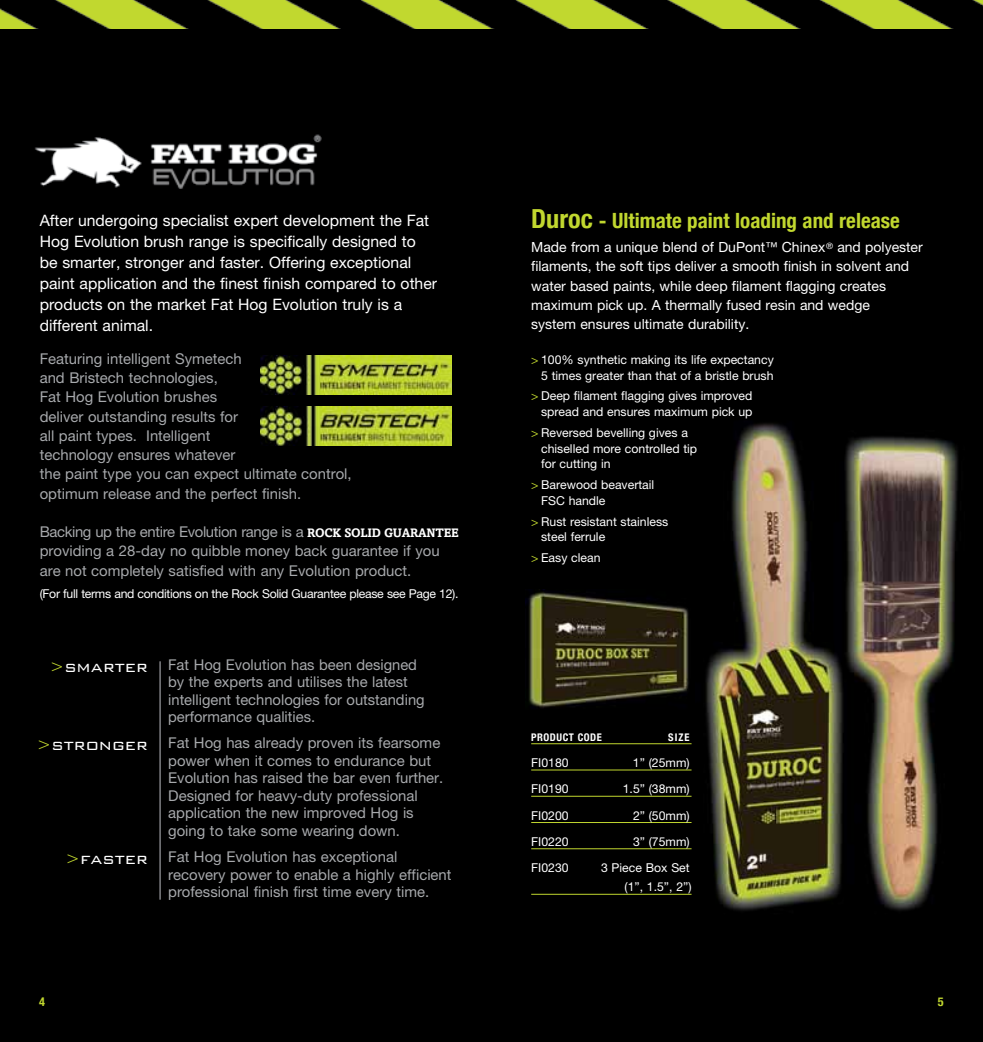
<style>
.page{position:relative;width:983px;height:1042px;background:#fff}
.page>*{position:absolute;margin:0;border:0;box-sizing:border-box;transform-origin:0 0}
.t1{font:700 condensed 21px "Helvetica Neue";color:#c1d72f}
.t2{font:300 19.25px "Bank Gothic BT";color:#fff}
.t3{font:15.75px/21px "Helvetica Neue";color:#fff}
.t4{font:14.88px/17.5px "Helvetica Neue";color:#a7a9ac}
.t5{font:14px/19.2px "Helvetica Neue";color:#fff}
.t6{font:12.25px/15.8px "Helvetica Neue";color:#fff;text-align:right}
.t7{font:12.25px "Helvetica Neue";letter-spacing:-.025em;color:#fff}
.t8{font:700 condensed 12.25px "Helvetica Neue";color:#c1d72f}
.t9{font:700 condensed 10.5px "Helvetica Neue";letter-spacing:.05em;color:#fff}
.s1{font-family:"Amasis";font-weight:700;font-size:12.25px;color:#fff}
.s2{font-size:17.5px;color:#c1d72f}
.s3{font-size:26.25px}
.s4{font-size:12.25px}
.s5{color:#c1d72f}
</style>
<div class="page">
<div style="left:0;top:12px;width:982px;height:1030px;background:#000"></div>
<hr style="left:159px;top:661px;width:2px;height:238px;background:#6d6e71">
<img style="left:35px;top:134px;width:287px;height:55px">
<img style="left:260px;top:407px;width:191px;height:39px">
<img style="left:0;top:0;width:982px;height:29px">
<hr style="left:531px;top:743px;width:160px;height:1px;background:#c1d72f">
<hr style="left:531px;top:769px;width:160px;height:1px;background:#c1d72f">
<hr style="left:531px;top:796px;width:160px;height:1px;background:#c1d72f">
<hr style="left:531px;top:822px;width:160px;height:1px;background:#c1d72f">
<hr style="left:531px;top:848px;width:160px;height:1px;background:#c1d72f">
<hr style="left:531px;top:894px;width:160px;height:1px;background:#c1d72f">
<img style="left:706px;top:423px;width:252px;height:488px">
<img style="left:526px;top:589px;width:163px;height:119px">
<img style="left:260px;top:355px;width:191px;height:39px">
<p class="t3" style="left:40px;top:210px;width:399px">After undergoing specialist expert development the Fat Hog Evolution brush range is specifically designed to be smarter, stronger and faster. Offering exceptional paint application and the finest finish compared to other products on the market Fat Hog Evolution truly is a different animal.</p>
<p class="t4" style="left:40px;top:349px;width:313px;line-height:19.2px">Featuring intelligent Symetech<br>and Bristech technologies,<br>Fat Hog Evolution brushes<br>deliver outstanding results for<br>all paint types. Intelligent<br>technology ensures whatever<br>the paint type you can expect ultimate control, optimum release and the perfect finish.</p>
<p class="t4" style="left:40px;top:522px;width:420px;line-height:19.2px">Backing up the entire Evolution range is a <span class="s1">ROCK SOLID GUARANTEE </span>providing a 28-day no quibble money back guarantee if you are not completely satisfied with any Evolution product.</p>
<p class="t7" style="left:40px;top:586px;width:420px">(For full terms and conditions on the Rock Solid Guarantee please see Page 12).</p>
<p class="t2" style="left:50px;top:656px;width:100px"><span class="s2">&gt;</span>smarter</p>
<p class="t2" style="left:37px;top:735px;width:112px"><span class="s2">&gt;</span>stronger</p>
<p class="t2" style="left:65px;top:849px;width:84px"><span class="s2">&gt;</span>faster</p>
<p class="t4" style="left:168px;top:655px;width:258px">Fat Hog Evolution has been designed by the experts and utilises the latest intelligent technologies for outstanding performance qualities.</p>
<p class="t4" style="left:168px;top:734px;width:276px">Fat Hog has already proven its fearsome power when it comes to endurance but Evolution has raised the bar even further.<br>Designed for heavy-duty professional application the new improved Hog is going to take some wearing down.</p>
<p class="t4" style="left:168px;top:848px;width:285px">Fat Hog Evolution has exceptional recovery power to enable a highly efficient professional finish first time every time.</p>
<h1 class="t1" style="left:531px;top:208px;width:370px"><span class="s3">Duroc</span> - Ultimate paint loading and release</h1>
<p class="t5" style="left:531px;top:237px;width:393px">Made from a unique blend of DuPont<span class="s4">™</span> Chinex<sup>®</sup> and polyester filaments, the soft tips deliver a smooth finish in solvent and water based paints, while deep filament flagging creates maximum pick up. A thermally fused resin and wedge<br>system ensures ultimate durability.</p>
<p class="t6" style="left:531px;top:351px;width:244px"><span class="s5">&gt;</span> 100% synthetic making its life expectancy<br>5 times greater than that of a bristle brush</p>
<p class="t6" style="left:531px;top:388px;width:223px"><span class="s5">&gt;</span> Deep filament flagging gives improved spread and ensures maximum pick up</p>
<p class="t6" style="left:541px;top:424px;width:157px;text-align:left;text-indent:-10px"><span class="s5">&gt;</span> Reversed bevelling gives a chiselled more controlled tip for cutting in</p>
<p class="t6" style="left:541px;top:477px;width:115px;text-align:left;text-indent:-10px"><span class="s5">&gt;</span> Barewood beavertail<br>FSC handle</p>
<p class="t6" style="left:541px;top:513px;width:129px;text-align:left;text-indent:-10px"><span class="s5">&gt;</span> Rust resistant stainless steel ferrule</p>
<p class="t6" style="left:531px;top:549px;width:71px"><span class="s5">&gt;</span> Easy clean</p>
<p class="t9" style="left:531px;top:730px;width:72px">Product code</p>
<p class="t9" style="left:668px;top:730px;width:22px">SIZE</p>
<p class="t6" style="left:531px;top:754px;width:39px">FI0180</p>
<p class="t6" style="left:632px;top:754px;width:58px">1” (25mm)</p>
<p class="t6" style="left:531px;top:781px;width:39px">FI0190</p>
<p class="t6" style="left:622px;top:781px;width:68px">1.5” (38mm)</p>
<p class="t6" style="left:531px;top:807px;width:39px">FI0200</p>
<p class="t6" style="left:632px;top:807px;width:58px">2” (50mm)</p>
<p class="t6" style="left:531px;top:833px;width:39px">FI0220</p>
<p class="t6" style="left:633px;top:833px;width:58px">3” (75mm)</p>
<p class="t6" style="left:531px;top:859px;width:39px">FI0230</p>
<p class="t6" style="left:601px;top:858px;width:92px;line-height:19.2px">3 Piece Box Set (1”, 1.5”, 2”)</p>
<p class="t8" style="left:39px;top:994px;width:7px">4</p>
<p class="t8" style="left:937px;top:994px;width:7px">5</p>
</div>
